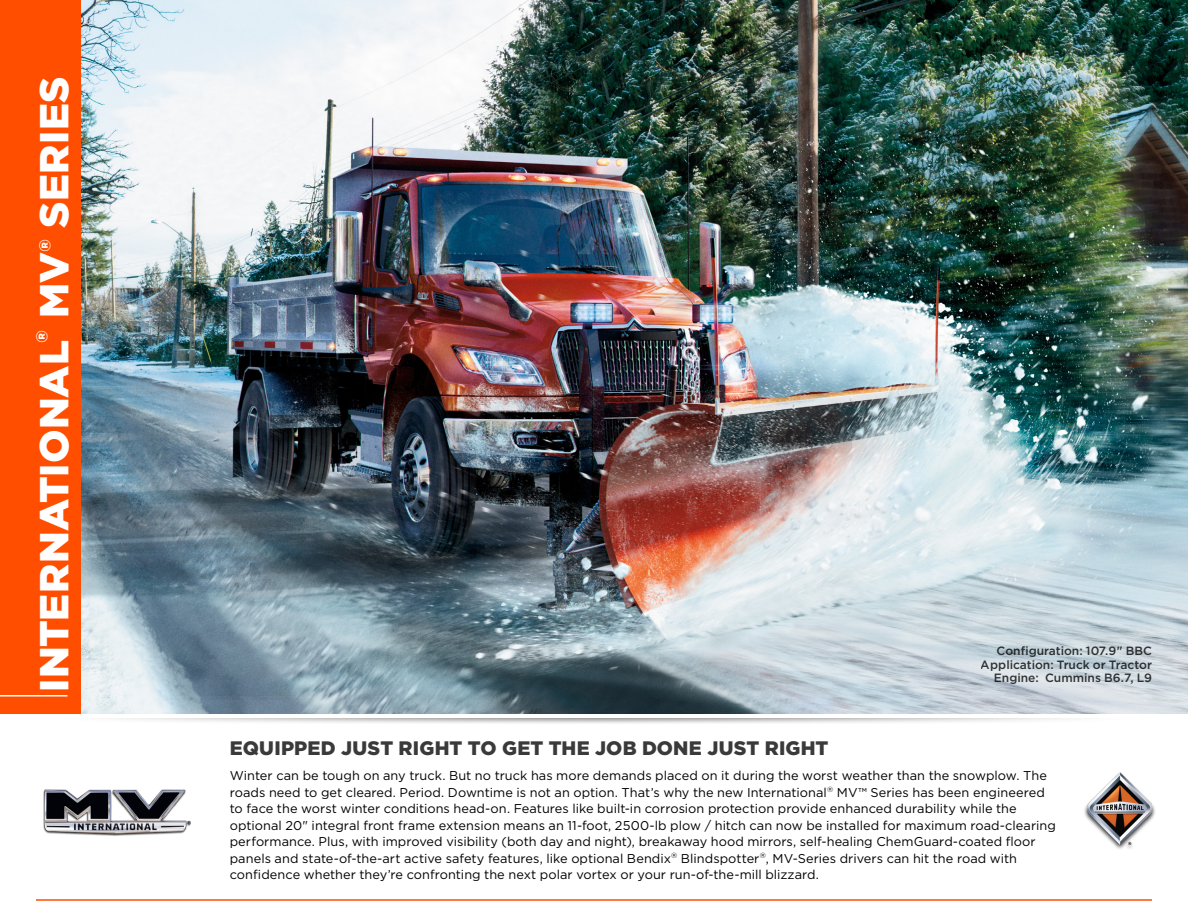
<style>
.page{position:relative;width:1188px;height:918px;background:#fff}
.page>*{position:absolute;margin:0;border:0;box-sizing:border-box;transform-origin:0 0}
.t1{font:900 40.5px "Gotham";letter-spacing:.005em;color:#fff}
.t2{font:900 19.5px "Gotham";letter-spacing:.01em;color:#393a39}
.t3{font:900 15.75px "Gotham";color:#fff}
.t4{font:12.75px/16.5px "Gotham";letter-spacing:.005em;color:#000}
.t5{font:500 12px/13.5px "Gotham";color:#393a39;text-align:right}
</style>
<div class="page">
<img style="left:81px;top:0;width:1107px;height:714px">
<hr style="left:36px;top:899px;width:1116px;height:2px;background:#ff4e00">
<div style="left:0;top:0;width:81px;height:714px;background:#ff4e00"></div>
<hr style="left:0;top:695px;width:68px;height:2px;background:#fff">
<div style="left:1083px;top:772px;width:73px;height:78px;background:#000;opacity:.75"></div>
<img style="left:1087px;top:773px;width:65px;height:71px">
<img style="left:43px;top:789px;width:148px;height:47px">
<h1 class="t1" style="left:31px;top:228px;width:153px;rotate:-90deg">SERIES</h1>
<p class="t3" style="left:36px;top:252px;width:15px;rotate:-90deg">®</p>
<h1 class="t1" style="left:31px;top:318px;width:67px;rotate:-90deg">MV</h1>
<p class="t3" style="left:33px;top:343px;width:15px;rotate:-90deg">®</p>
<h1 class="t1" style="left:31px;top:692px;width:353px;rotate:-90deg">INTERNATIONAL</h1>
<p class="t5" style="left:981px;top:644px;width:173px">Configuration: 107.9" BBC<br>Application: Truck or Tractor<br>Engine: Cummins B6.7, L9</p>
<h2 class="t2" style="left:230px;top:736px;width:600px">EQUIPPED JUST RIGHT TO GET THE JOB DONE JUST RIGHT</h2>
<p class="t4" style="left:230px;top:767px;width:828px">Winter can be tough on any truck. But no truck has more demands placed on it during the worst weather than the snowplow. The roads need to get cleared. Period. Downtime is not an option. That’s why the new International<sup>®</sup> MV™ Series has been engineered to face the worst winter conditions head-on. Features like built-in corrosion protection provide enhanced durability while the optional 20" integral front frame extension means an 11-foot, 2500-lb plow / hitch can now be installed for maximum road-clearing performance. Plus, with improved visibility (both day and night), breakaway hood mirrors, self-healing ChemGuard-coated floor panels and state-of-the-art active safety features, like optional Bendix<sup>®</sup> Blindspotter<sup>®</sup>, MV-Series drivers can hit the road with confidence whether they’re confronting the next polar vortex or your run-of-the-mill blizzard.</p>
</div>
